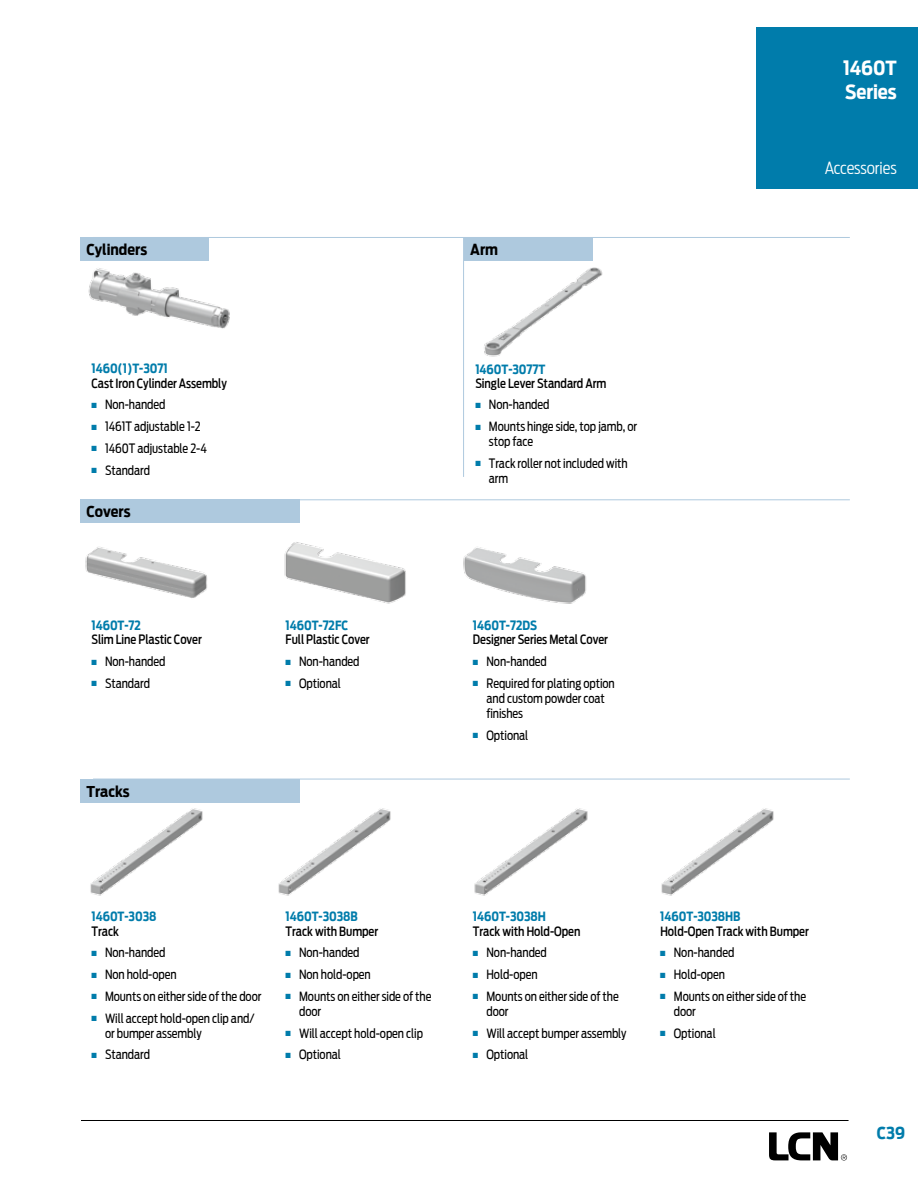
<style>
.page{position:relative;width:918px;height:1188px;background:#fff}
.page>*{position:absolute;margin:0;border:0;box-sizing:border-box;transform-origin:0 0}
.t1{font:700 19.5px/24px "Antenna Cond";letter-spacing:-.005em;color:#fff}
.t2{font:300 16.5px "Antenna Cond";letter-spacing:-.005em;color:#fff}
.t3{font:700 16.5px "Antenna Cond";color:#007cab}
.t4{font:700 15px "Antenna Cond";color:#000}
.t5{font:12.75px/15px "Antenna Cond";letter-spacing:-.005em;color:#000;scale:.94 1}
.t6{font:500 12.75px "Antenna Cond";letter-spacing:-.005em;color:#000;scale:.94 1}
.t7{font:700 12.75px "Antenna Cond";letter-spacing:-.005em;color:#007cab;scale:.94 1}
.s1{color:#007cab}
</style>
<div class="page">
<svg style="left:769px;top:1132px;width:78px;height:29px"></svg>
<hr style="left:81px;top:1120px;width:768px;height:1px;background:#000">
<div style="left:756px;top:27px;width:162px;height:161px;background:#007cab"></div>
<img style="left:484px;top:256px;width:119px;height:101px">
<hr style="left:93px;top:499px;width:757px;height:1px;background:#aec9de">
<hr style="left:93px;top:779px;width:757px;height:1px;background:#aec9de">
<hr style="left:93px;top:237px;width:757px;height:1px;background:#aec9de">
<div style="left:80px;top:237px;width:128px;height:24px;background:#aec9de"></div>
<div style="left:464px;top:237px;width:128px;height:24px;background:#aec9de"></div>
<div style="left:80px;top:499px;width:220px;height:24px;background:#aec9de"></div>
<div style="left:80px;top:779px;width:220px;height:24px;background:#aec9de"></div>
<hr style="left:463px;top:237px;width:1px;height:240px;background:#aec9de">
<img style="left:88px;top:268px;width:142px;height:61px">
<img style="left:85px;top:547px;width:122px;height:51px">
<img style="left:90px;top:808px;width:113px;height:88px">
<img style="left:278px;top:808px;width:113px;height:88px">
<img style="left:474px;top:808px;width:114px;height:88px">
<img style="left:661px;top:808px;width:113px;height:88px">
<img style="left:284px;top:542px;width:122px;height:62px">
<img style="left:463px;top:547px;width:123px;height:57px">
<p class="t4" style="left:86px;top:241px;width:62px">Cylinders</p>
<p class="t4" style="left:470px;top:241px;width:29px">Arm</p>
<p class="t7" style="left:92px;top:361px;width:83px">1460(1)T-3071</p>
<p class="t6" style="left:92px;top:376px;width:146px">Cast Iron Cylinder Assembly</p>
<p class="t5" style="left:92px;top:397px;width:80px"><span class="s1">■</span> Non-handed</p>
<p class="t5" style="left:92px;top:419px;width:118px"><span class="s1">■</span> 1461T adjustable 1-2</p>
<p class="t5" style="left:92px;top:441px;width:124px"><span class="s1">■</span> 1460T adjustable 2-4</p>
<p class="t5" style="left:92px;top:463px;width:64px"><span class="s1">■</span> Standard</p>
<p class="t4" style="left:86px;top:503px;width:46px">Covers</p>
<p class="t7" style="left:92px;top:618px;width:54px">1460T-72</p>
<p class="t6" style="left:92px;top:632px;width:119px">Slim Line Plastic Cover</p>
<p class="t5" style="left:92px;top:654px;width:80px"><span class="s1">■</span> Non-handed</p>
<p class="t5" style="left:92px;top:676px;width:64px"><span class="s1">■</span> Standard</p>
<p class="t4" style="left:86px;top:782px;width:45px">Tracks</p>
<p class="t7" style="left:286px;top:618px;width:68px">1460T-72FC</p>
<p class="t6" style="left:286px;top:632px;width:91px">Full Plastic Cover</p>
<p class="t5" style="left:286px;top:654px;width:80px"><span class="s1">■</span> Non-handed</p>
<p class="t5" style="left:286px;top:676px;width:60px"><span class="s1">■</span> Optional</p>
<p class="t7" style="left:475px;top:361px;width:76px">1460T-3077T</p>
<p class="t6" style="left:475px;top:376px;width:141px">Single Lever Standard Arm</p>
<p class="t5" style="left:475px;top:397px;width:80px"><span class="s1">■</span> Non-handed</p>
<p class="t5" style="left:489px;top:419px;width:159px;text-indent:-14px"><span class="s1">■</span> Mounts hinge side, top jamb, or stop face</p>
<p class="t5" style="left:489px;top:456px;width:149px;text-indent:-14px"><span class="s1">■</span> Track roller not included with arm</p>
<p class="t7" style="left:473px;top:618px;width:70px">1460T-72DS</p>
<p class="t6" style="left:473px;top:632px;width:145px">Designer Series Metal Cover</p>
<p class="t5" style="left:473px;top:654px;width:80px"><span class="s1">■</span> Non-handed</p>
<p class="t5" style="left:486px;top:676px;width:138px;text-indent:-14px"><span class="s1">■</span> Required for plating option and custom powder coat finishes</p>
<p class="t5" style="left:473px;top:727px;width:60px"><span class="s1">■</span> Optional</p>
<h1 class="t1" style="left:843px;top:56px;width:55px">1460T<br>Series</h1>
<p class="t2" style="left:825px;top:159px;width:73px">Accessories</p>
<p class="t7" style="left:91px;top:909px;width:71px">1460T-3038</p>
<p class="t6" style="left:91px;top:923px;width:31px">Track</p>
<p class="t5" style="left:92px;top:945px;width:80px"><span class="s1">■</span> Non-handed</p>
<p class="t5" style="left:92px;top:967px;width:92px"><span class="s1">■</span> Non hold-open</p>
<p class="t5" style="left:92px;top:989px;width:182px"><span class="s1">■</span> Mounts on either side of the door</p>
<p class="t5" style="left:105px;top:1010px;width:161px;text-indent:-14px"><span class="s1">■</span> Will accept hold-open clip and/ or bumper assembly</p>
<p class="t5" style="left:92px;top:1047px;width:64px"><span class="s1">■</span> Standard</p>
<p class="t7" style="left:286px;top:909px;width:77px">1460T-3038B</p>
<p class="t6" style="left:286px;top:923px;width:100px">Track with Bumper</p>
<p class="t5" style="left:286px;top:945px;width:80px"><span class="s1">■</span> Non-handed</p>
<p class="t5" style="left:286px;top:967px;width:92px"><span class="s1">■</span> Non hold-open</p>
<p class="t5" style="left:299px;top:989px;width:142px;text-indent:-14px"><span class="s1">■</span> Mounts on either side of the door</p>
<p class="t5" style="left:286px;top:1025px;width:148px"><span class="s1">■</span> Will accept hold-open clip</p>
<p class="t5" style="left:286px;top:1047px;width:60px"><span class="s1">■</span> Optional</p>
<p class="t7" style="left:473px;top:909px;width:79px">1460T-3038H</p>
<p class="t6" style="left:473px;top:923px;width:116px">Track with Hold-Open</p>
<p class="t5" style="left:473px;top:945px;width:80px"><span class="s1">■</span> Non-handed</p>
<p class="t5" style="left:473px;top:967px;width:70px"><span class="s1">■</span> Hold-open</p>
<p class="t5" style="left:486px;top:989px;width:142px;text-indent:-14px"><span class="s1">■</span> Mounts on either side of the door</p>
<p class="t5" style="left:473px;top:1025px;width:165px"><span class="s1">■</span> Will accept bumper assembly</p>
<p class="t5" style="left:473px;top:1047px;width:60px"><span class="s1">■</span> Optional</p>
<p class="t7" style="left:660px;top:909px;width:86px">1460T-3038HB</p>
<p class="t6" style="left:660px;top:923px;width:159px">Hold-Open Track with Bumper</p>
<p class="t5" style="left:660px;top:945px;width:80px"><span class="s1">■</span> Non-handed</p>
<p class="t5" style="left:660px;top:967px;width:70px"><span class="s1">■</span> Hold-open</p>
<p class="t5" style="left:674px;top:989px;width:142px;text-indent:-14px"><span class="s1">■</span> Mounts on either side of the door</p>
<p class="t5" style="left:660px;top:1025px;width:60px"><span class="s1">■</span> Optional</p>
<p class="t3" style="left:877px;top:1123px;width:30px">C39</p>
</div>
